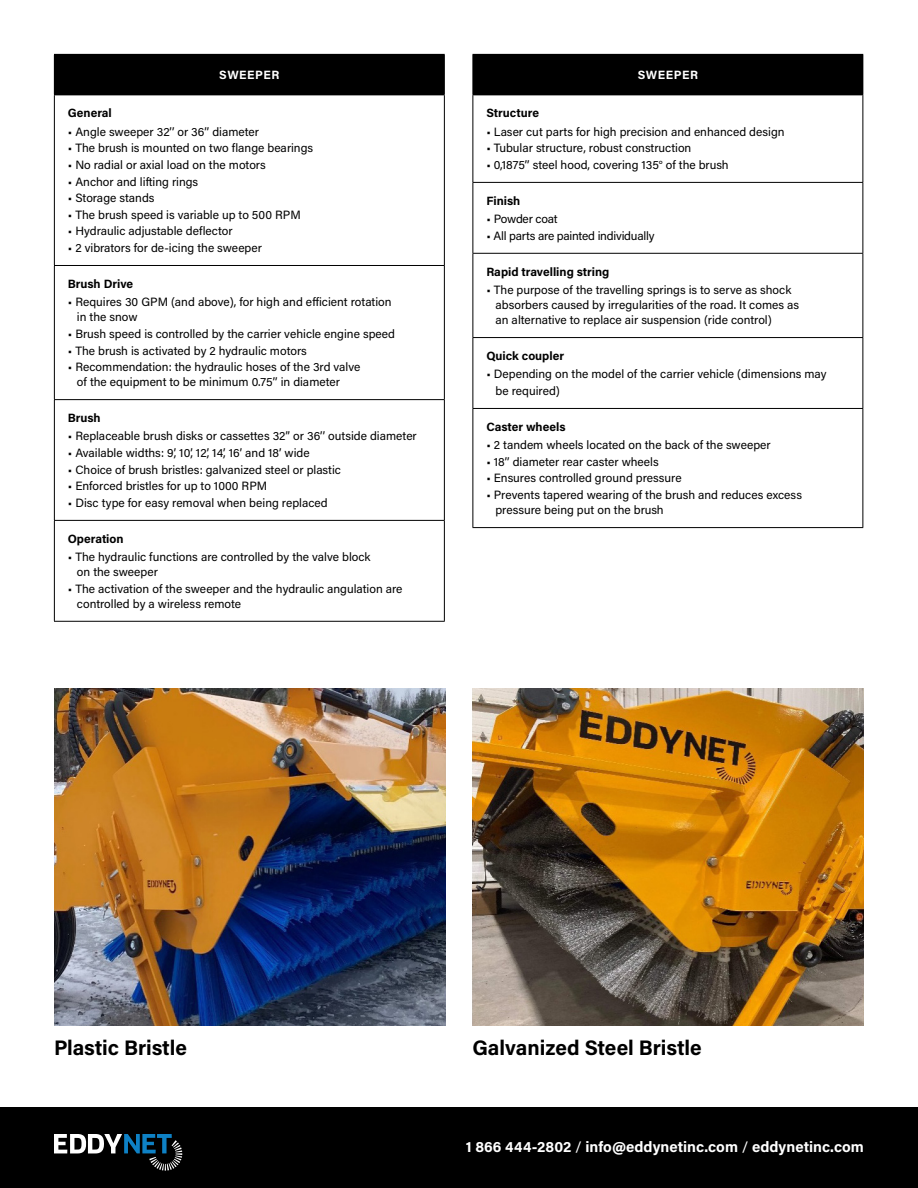
<style>
.page{position:relative;width:918px;height:1188px;background:#fff}
.page>*{position:absolute;margin:0;border:0;box-sizing:border-box;transform-origin:0 0}
.t1{font:700 21px "Acumin Pro";letter-spacing:-.005em;color:#000}
.t2{font:15px "Acumin Variable Concept";color:#fff}
.t3{font:12px/15px "Acumin Pro";color:#000}
.t4{font:700 12px "Acumin Pro";color:#000}
.t5{font:12px "Acumin Pro";letter-spacing:-.02em;color:#000}
.t6{font:700 12px "Acumin Pro";letter-spacing:.045em;color:#fff}
</style>
<div class="page">
<div style="left:0;top:1107px;width:918px;height:81px;background:#000"></div>
<div style="left:54px;top:54px;width:390px;height:41px;background:#000"></div>
<hr style="left:54px;top:54px;width:391px;height:1px;background:#000">
<hr style="left:444px;top:55px;width:1px;height:39px;background:#000">
<hr style="left:54px;top:94px;width:391px;height:1px;background:#000">
<hr style="left:54px;top:95px;width:1px;height:170px;background:#000">
<hr style="left:444px;top:95px;width:1px;height:170px;background:#000">
<hr style="left:54px;top:265px;width:391px;height:1px;background:#000">
<hr style="left:54px;top:266px;width:1px;height:133px;background:#000">
<hr style="left:444px;top:266px;width:1px;height:133px;background:#000">
<hr style="left:54px;top:399px;width:391px;height:1px;background:#000">
<hr style="left:54px;top:400px;width:1px;height:120px;background:#000">
<hr style="left:444px;top:400px;width:1px;height:120px;background:#000">
<hr style="left:54px;top:520px;width:391px;height:1px;background:#000">
<hr style="left:54px;top:521px;width:1px;height:100px;background:#000">
<hr style="left:444px;top:521px;width:1px;height:100px;background:#000">
<hr style="left:54px;top:621px;width:391px;height:1px;background:#000">
<div style="left:473px;top:54px;width:390px;height:41px;background:#000"></div>
<hr style="left:472px;top:54px;width:391px;height:1px;background:#000">
<hr style="left:472px;top:55px;width:1px;height:39px;background:#000">
<hr style="left:472px;top:94px;width:391px;height:1px;background:#000">
<hr style="left:472px;top:95px;width:1px;height:87px;background:#000">
<hr style="left:862px;top:95px;width:1px;height:87px;background:#000">
<hr style="left:472px;top:182px;width:391px;height:1px;background:#000">
<hr style="left:472px;top:183px;width:1px;height:70px;background:#000">
<hr style="left:862px;top:183px;width:1px;height:70px;background:#000">
<hr style="left:472px;top:253px;width:391px;height:1px;background:#000">
<hr style="left:472px;top:254px;width:1px;height:83px;background:#000">
<hr style="left:862px;top:254px;width:1px;height:83px;background:#000">
<hr style="left:472px;top:337px;width:391px;height:1px;background:#000">
<hr style="left:472px;top:338px;width:1px;height:70px;background:#000">
<hr style="left:862px;top:338px;width:1px;height:70px;background:#000">
<hr style="left:472px;top:408px;width:391px;height:1px;background:#000">
<hr style="left:472px;top:409px;width:1px;height:118px;background:#000">
<hr style="left:862px;top:409px;width:1px;height:118px;background:#000">
<hr style="left:472px;top:527px;width:391px;height:1px;background:#000">
<img style="left:54px;top:688px;width:392px;height:338px">
<img style="left:472px;top:688px;width:392px;height:338px">
<svg style="left:54px;top:1134px;width:128px;height:37px"></svg>
<p class="t6" style="left:219px;top:66px;width:62px">SWEEPER</p>
<p class="t4" style="left:68px;top:105px;width:46px">General</p>
<p class="t3" style="left:68px;top:123px;width:193px">• Angle sweeper 32’’ or 36’’ diameter</p>
<p class="t3" style="left:68px;top:140px;width:247px">• The brush is mounted on two flange bearings</p>
<p class="t3" style="left:68px;top:157px;width:199px">• No radial or axial load on the motors</p>
<p class="t3" style="left:68px;top:173px;width:132px">• Anchor and lifting rings</p>
<p class="t3" style="left:68px;top:190px;width:88px">• Storage stands</p>
<p class="t3" style="left:68px;top:207px;width:234px">• The brush speed is variable up to 500 RPM</p>
<p class="t3" style="left:68px;top:223px;width:166px">• Hydraulic adjustable deflector</p>
<p class="t3" style="left:68px;top:240px;width:196px">• 2 vibrators for de-icing the sweeper</p>
<p class="t4" style="left:68px;top:275px;width:67px">Brush Drive</p>
<p class="t3" style="left:77px;top:294px;width:316px;text-indent:-9px">• Requires 30 GPM (and above), for high and efficient rotation in the snow</p>
<p class="t3" style="left:68px;top:326px;width:329px">• Brush speed is controlled by the carrier vehicle engine speed</p>
<p class="t3" style="left:68px;top:342px;width:241px">• The brush is activated by 2 hydraulic motors</p>
<p class="t3" style="left:77px;top:359px;width:285px;text-indent:-9px">• Recommendation: the hydraulic hoses of the 3rd valve of the equipment to be minimum 0.75’’ in diameter</p>
<p class="t4" style="left:68px;top:409px;width:34px">Brush</p>
<p class="t3" style="left:68px;top:428px;width:350px">• Replaceable brush disks or cassettes 32” or 36’’ outside diameter</p>
<p class="t3" style="left:68px;top:445px;width:243px">• Available widths: 9’, 10’, 12’, 14’, 16’ and 18’ wide</p>
<p class="t3" style="left:68px;top:461px;width:275px">• Choice of brush bristles: galvanized steel or plastic</p>
<p class="t3" style="left:68px;top:478px;width:201px">• Enforced bristles for up to 1000 RPM</p>
<p class="t3" style="left:68px;top:495px;width:261px">• Disc type for easy removal when being replaced</p>
<p class="t4" style="left:68px;top:530px;width:57px">Operation</p>
<p class="t3" style="left:77px;top:549px;width:295px;text-indent:-9px">• The hydraulic functions are controlled by the valve block on the sweeper</p>
<p class="t3" style="left:77px;top:581px;width:327px;text-indent:-9px">• The activation of the sweeper and the hydraulic angulation are controlled by a wireless remote</p>
<p class="t6" style="left:638px;top:66px;width:62px">SWEEPER</p>
<p class="t4" style="left:486px;top:105px;width:54px">Structure</p>
<p class="t3" style="left:486px;top:123px;width:300px">• Laser cut parts for high precision and enhanced design</p>
<p class="t3" style="left:486px;top:140px;width:207px">• Tubular structure, robust construction</p>
<p class="t3" style="left:486px;top:157px;width:244px">• 0,1875’’ steel hood, covering 135° of the brush</p>
<p class="t4" style="left:486px;top:192px;width:35px">Finish</p>
<p class="t5" style="left:486px;top:211px;width:73px">• Powder coat</p>
<p class="t5" style="left:486px;top:227px;width:170px">• All parts are painted individually</p>
<p class="t4" style="left:486px;top:263px;width:125px">Rapid travelling string</p>
<p class="t3" style="left:495px;top:282px;width:305px;text-indent:-9px">• The purpose of the travelling springs is to serve as shock absorbers caused by irregularities of the road. It comes as an alternative to replace air suspension (ride control)</p>
<p class="t4" style="left:486px;top:347px;width:79px">Quick coupler</p>
<p class="t3" style="left:495px;top:365px;width:333px;line-height:16.6px;text-indent:-9px">• Depending on the model of the carrier vehicle (dimensions may be required)</p>
<p class="t4" style="left:486px;top:418px;width:81px">Caster wheels</p>
<p class="t3" style="left:486px;top:437px;width:286px">• 2 tandem wheels located on the back of the sweeper</p>
<p class="t3" style="left:486px;top:454px;width:174px">• 18’’ diameter rear caster wheels</p>
<p class="t3" style="left:486px;top:470px;width:197px">• Ensures controlled ground pressure</p>
<p class="t3" style="left:495px;top:487px;width:308px;text-indent:-9px">• Prevents tapered wearing of the brush and reduces excess pressure being put on the brush</p>
<h1 class="t1" style="left:54px;top:1033px;width:134px">Plastic Bristle</h1>
<h1 class="t1" style="left:473px;top:1033px;width:231px">Galvanized Steel Bristle</h1>
<p class="t2" style="left:466px;top:1136px;width:400px">1 866 444-2802 / info@eddynetinc.com / eddynetinc.com</p>
</div>
